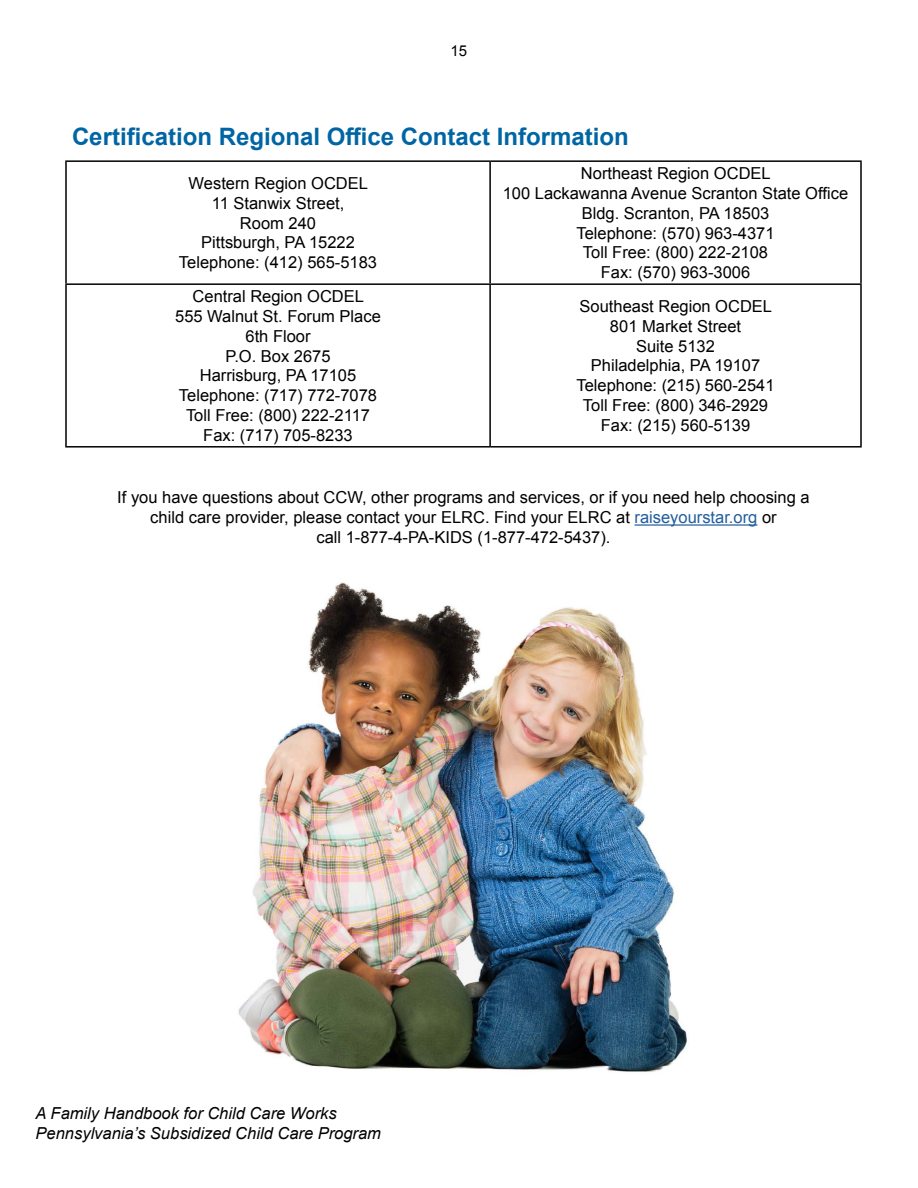
<style>
.page{position:relative;width:918px;height:1188px;background:#fff}
.page>*{position:absolute;margin:0;border:0;box-sizing:border-box;transform-origin:0 0}
.t1{font:700 24px "Arial";color:#0065a4}
.t2{font:16.5px/19.8px "Arial";color:#000;text-align:center}
.t3{font:italic 16.5px "Arial";color:#000}
.t4{font:15px "Arial";color:#000}
.s1{color:#215e9e}
</style>
<div class="page">
<img style="left:238px;top:582px;width:451px;height:491px">
<hr style="left:65px;top:160px;width:425px;height:2px;background:#000">
<hr style="left:65px;top:162px;width:2px;height:121px;background:#000">
<hr style="left:490px;top:160px;width:372px;height:2px;background:#000">
<hr style="left:489px;top:162px;width:2px;height:121px;background:#000">
<hr style="left:860px;top:162px;width:2px;height:121px;background:#000">
<hr style="left:65px;top:283px;width:425px;height:2px;background:#000">
<hr style="left:65px;top:285px;width:2px;height:161px;background:#000">
<hr style="left:490px;top:283px;width:372px;height:2px;background:#000">
<hr style="left:489px;top:285px;width:2px;height:161px;background:#000">
<hr style="left:860px;top:285px;width:2px;height:161px;background:#000">
<hr style="left:65px;top:446px;width:425px;height:2px;background:#000">
<hr style="left:490px;top:446px;width:372px;height:2px;background:#000">
<hr style="left:635px;top:524px;width:122px;height:2px;background:#215e9e">
<p class="t4" style="left:451px;top:41px;width:18px">15</p>
<p class="t1" style="left:72px;top:119px;width:558px">Certification Regional Office Contact Information</p>
<p class="t2" style="left:189px;top:174px;width:181px">Western Region OCDEL</p>
<p class="t2" style="left:212px;top:193px;width:134px">11 Stanwix Street,</p>
<p class="t2" style="left:240px;top:213px;width:78px">Room 240</p>
<p class="t2" style="left:201px;top:233px;width:155px">Pittsburgh, PA 15222</p>
<p class="t2" style="left:179px;top:253px;width:200px">Telephone: (412) 565-5183</p>
<p class="t2" style="left:581px;top:164px;width:191px">Northeast Region OCDEL</p>
<p class="t2" style="left:503px;top:183px;width:347px">100 Lackawanna Avenue Scranton State Office<br>Bldg. Scranton, PA 18503</p>
<p class="t2" style="left:576px;top:223px;width:200px">Telephone: (570) 963-4371</p>
<p class="t2" style="left:583px;top:243px;width:187px">Toll Free: (800) 222-2108</p>
<p class="t2" style="left:601px;top:263px;width:151px">Fax: (570) 963-3006</p>
<p class="t2" style="left:193px;top:287px;width:173px">Central Region OCDEL</p>
<p class="t2" style="left:175px;top:306px;width:207px">555 Walnut St. Forum Place</p>
<p class="t2" style="left:246px;top:326px;width:67px">6th Floor</p>
<p class="t2" style="left:225px;top:346px;width:107px">P.O. Box 2675</p>
<p class="t2" style="left:200px;top:366px;width:158px">Harrisburg, PA 17105</p>
<p class="t2" style="left:179px;top:386px;width:200px">Telephone: (717) 772-7078</p>
<p class="t2" style="left:186px;top:405px;width:186px">Toll Free: (800) 222-2117</p>
<p class="t2" style="left:203px;top:425px;width:151px">Fax: (717) 705-8233</p>
<p class="t2" style="left:580px;top:297px;width:194px">Southeast Region OCDEL</p>
<p class="t2" style="left:610px;top:316px;width:133px">801 Market Street</p>
<p class="t2" style="left:636px;top:336px;width:80px">Suite 5132</p>
<p class="t2" style="left:591px;top:356px;width:171px">Philadelphia, PA 19107</p>
<p class="t2" style="left:576px;top:376px;width:200px">Telephone: (215) 560-2541</p>
<p class="t2" style="left:583px;top:396px;width:187px">Toll Free: (800) 346-2929</p>
<p class="t2" style="left:601px;top:415px;width:151px">Fax: (215) 560-5139</p>
<p class="t2" style="left:117px;top:488px;width:694px">If you have questions about CCW, other programs and services, or if you need help choosing a</p>
<p class="t2" style="left:150px;top:508px;width:628px">child care provider, please contact your ELRC. Find your ELRC at <span class="s1">raiseyourstar.org</span> or</p>
<p class="t2" style="left:316px;top:528px;width:296px">call 1-877-4-PA-KIDS (1-877-472-5437).</p>
<p class="t3" style="left:36px;top:1103px;width:303px">A Family Handbook for Child Care Works</p>
<p class="t3" style="left:36px;top:1122px;width:347px">Pennsylvania’s Subsidized Child Care Program</p>
</div>
